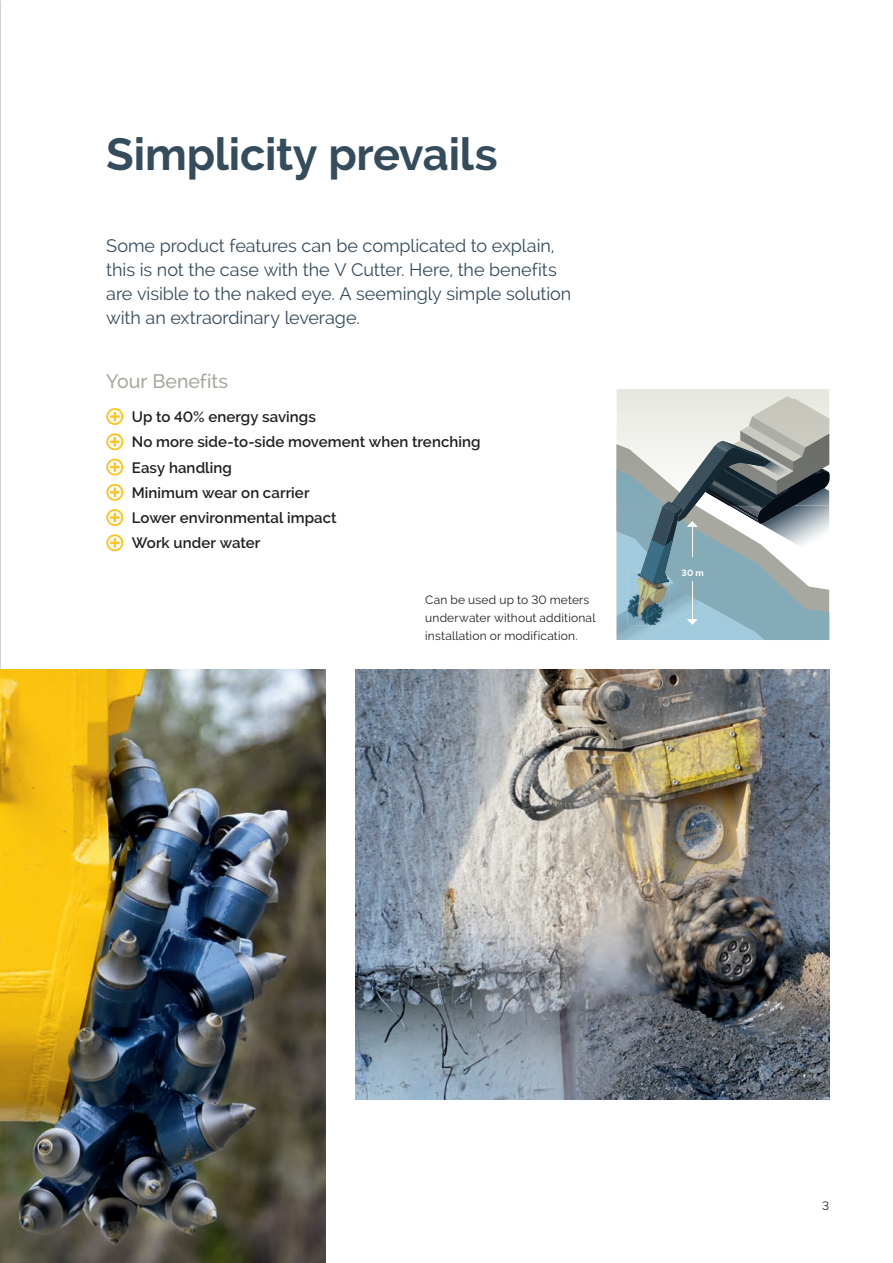
<style>
.page{position:relative;width:893px;height:1263px;background:#fff}
.page>*{position:absolute;margin:0;border:0;box-sizing:border-box;transform-origin:0 0}
.t1{font:700 45px "Raleway";letter-spacing:-.005em;color:#354c5c}
.t2{font:500 19.5px "Raleway";color:#a8a89d}
.t3{font:18px/24px "Raleway";letter-spacing:-.005em;color:#354c5c}
.t4{font:600 15px/25.2px "Raleway";letter-spacing:.005em;color:#231f20}
.t5{font:12px/18px "Raleway";letter-spacing:.015em;color:#231f20}
.t6{font:700 9px "Raleway";color:#fff}
</style>
<div class="page">
<img style="left:0;top:670px;width:325px;height:593px">
<img style="left:355px;top:670px;width:474px;height:430px">
<svg style="left:617px;top:389px;width:212px;height:251px;background:#9fafb3"></svg>
<svg style="left:106px;top:408px;width:17px;height:17px"></svg>
<svg style="left:106px;top:433px;width:17px;height:17px"></svg>
<svg style="left:106px;top:459px;width:17px;height:17px"></svg>
<svg style="left:106px;top:484px;width:17px;height:17px"></svg>
<svg style="left:106px;top:509px;width:17px;height:17px"></svg>
<svg style="left:106px;top:534px;width:17px;height:17px"></svg>
<h1 class="t1" style="left:106px;top:128px;width:393px">Simplicity prevails</h1>
<p class="t3" style="left:106px;top:233px;width:467px">Some product features can be complicated to explain, this is not the case with the V Cutter. Here, the benefits are visible to the naked eye. A seemingly simple solution with an extraordinary leverage.</p>
<p class="t2" style="left:106px;top:370px;width:123px">Your Benefits</p>
<p class="t4" style="left:132px;top:404px;width:350px">Up to 40% energy savings<br>No more side-to-side movement when trenching<br>Easy handling<br>Minimum wear on carrier<br>Lower environmental impact<br>Work under water</p>
<p class="t5" style="left:425px;top:591px;width:172px">Can be used up to 30 meters underwater without additional installation or modification.</p>
<p class="t6" style="left:682px;top:568px;width:24px">30 m</p>
<p class="t5" style="left:822px;top:1197px;width:9px">3</p>
</div>
